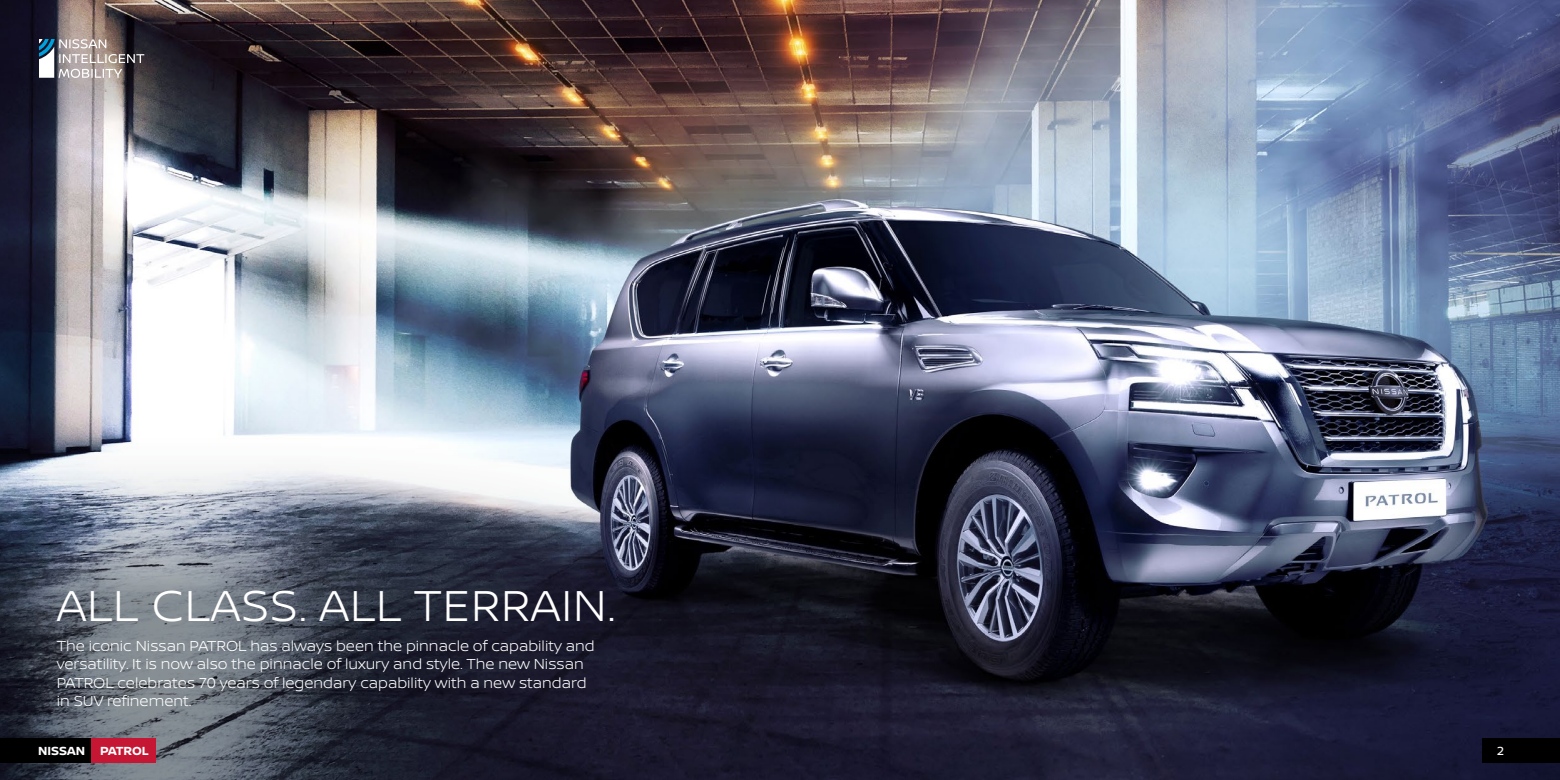
<style>
.page{position:relative;width:1560px;height:780px;background:#fff}
.page>*{position:absolute;margin:0;border:0;box-sizing:border-box;transform-origin:0 0}
.t1{font:300 46px "Nissan Brand";letter-spacing:.02em;color:#fff}
.t2{font:300 15.38px/18.4px "Nissan Brand";color:#fff}
.t3{font:700 12.5px "Nissan Brand";color:#fff}
.t4{font:12.5px "Nissan Brand";color:#fff}
</style>
<div class="page">
<img style="left:0;top:0;width:1559px;height:780px">
<svg style="left:0;top:421px;width:737px;height:359px;background:#575b69"></svg>
<img style="left:0;top:0;width:780px;height:160px">
<svg style="left:39px;top:39px;width:105px;height:39px;background:#939091"></svg>
<div style="left:0;top:738px;width:92px;height:24px;background:#000"></div>
<div style="left:92px;top:738px;width:64px;height:24px;background:#c51733"></div>
<div style="left:1481px;top:738px;width:78px;height:24px;background:#000"></div>
<h1 class="t1" style="left:57px;top:572px;width:560px">ALL CLASS. ALL TERRAIN.</h1>
<p class="t2" style="left:57px;top:635px;width:539px">The iconic Nissan PATROL has always been the pinnacle of capability and versatility. It is now also the pinnacle of luxury and style. The new Nissan PATROL celebrates 70 years of legendary capability with a new standard in SUV refinement.</p>
<p class="t3" style="left:38px;top:741px;width:112px">NISSAN PATROL</p>
<p class="t4" style="left:1496px;top:741px;width:9px">2</p>
</div>
